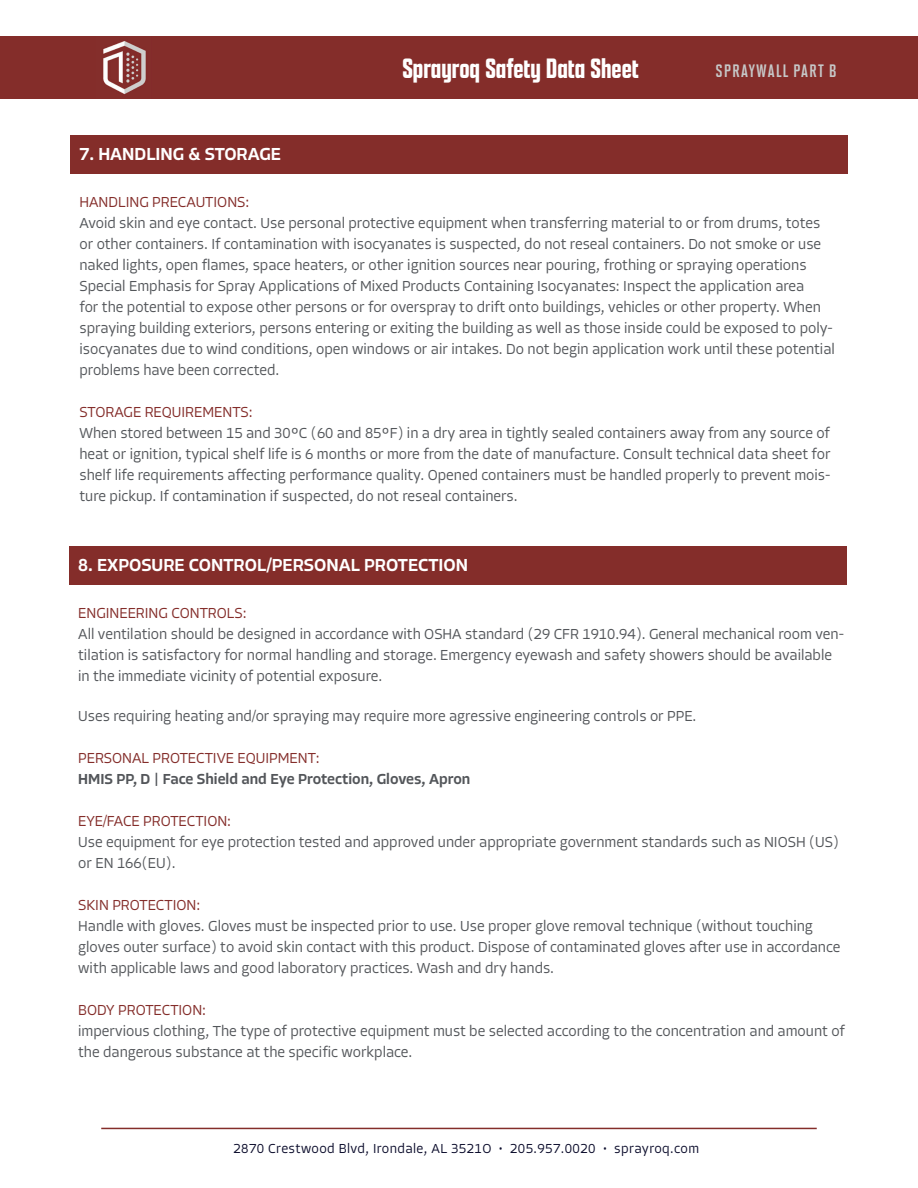
<style>
.page{position:relative;width:918px;height:1188px;background:#fff}
.page>*{position:absolute;margin:0;border:0;box-sizing:border-box;transform-origin:0 0}
.t1{font:600 30px "Apotek Comp";color:#fff}
.t2{font:500 18px "Allotrope";color:#fff}
.t3{font:700 18px "Solano Gothic Pro MVB";letter-spacing:.06em;color:#c6c7c7}
.t4{font:300 15px/21px "Allotrope";color:#53565a}
.t5{font:300 15px "Allotrope";color:#842d2a}
.t6{font:500 15px "Allotrope";color:#53565a}
.t7{font:300 13.5px "Allotrope";letter-spacing:.03em;color:#0c0d2c}
</style>
<div class="page">
<hr style="left:101px;top:1128px;width:716px;height:1px;background:#842d2a">
<div style="left:0;top:37px;width:918px;height:62px;background:#842d2a"></div>
<img style="left:103px;top:41px;width:43px;height:53px">
<div style="left:70px;top:135px;width:778px;height:38px;background:#842d2a"></div>
<div style="left:69px;top:546px;width:778px;height:38px;background:#842d2a"></div>
<h1 class="t1" style="left:402px;top:50px;width:238px">Sprayroq Safety Data Sheet</h1>
<p class="t3" style="left:715px;top:59px;width:123px">SPRAYWALL PART B</p>
<p class="t2" style="left:79px;top:142px;width:203px">7. HANDLING &amp; STORAGE</p>
<p class="t5" style="left:79px;top:192px;width:171px">HANDLING PRECAUTIONS:</p>
<p class="t4" style="left:79px;top:212px;width:757px">Avoid skin and eye contact. Use personal protective equipment when transferring material to or from drums, totes or other containers. If contamination with isocyanates is suspected, do not reseal containers. Do not smoke or use naked lights, open flames, space heaters, or other ignition sources near pouring, frothing or spraying operations Special Emphasis for Spray Applications of Mixed Products Containing Isocyanates: Inspect the application area<br>for the potential to expose other persons or for overspray to drift onto buildings, vehicles or other property. When spraying building exteriors, persons entering or exiting the building as well as those inside could be exposed to poly&shy;isocyanates due to wind conditions, open windows or air intakes. Do not begin application work until these potential problems have been corrected.</p>
<p class="t5" style="left:79px;top:402px;width:175px">STORAGE REQUIREMENTS:</p>
<p class="t4" style="left:79px;top:422px;width:753px;text-align:justify">When stored between 15 and 30°C (60 and 85°F) in a dry area in tightly sealed containers away from any source of heat or ignition, typical shelf life is 6 months or more from the date of manufacture. Consult technical data sheet for shelf life requirements affecting performance quality. Opened containers must be handled properly to prevent mois&shy;ture pickup. If contamination if suspected, do not reseal containers.</p>
<p class="t2" style="left:78px;top:553px;width:391px">8. EXPOSURE CONTROL/PERSONAL PROTECTION</p>
<p class="t5" style="left:78px;top:603px;width:170px">ENGINEERING CONTROLS:</p>
<p class="t4" style="left:78px;top:623px;width:767px">All ventilation should be designed in accordance with OSHA standard (29 CFR 1910.94). General mechanical room ven&shy;tilation is satisfactory for normal handling and storage. Emergency eyewash and safety showers should be available in the immediate vicinity of potential exposure.</p>
<p class="t4" style="left:78px;top:705px;width:620px">Uses requiring heating and/or spraying may require more agressive engineering controls or PPE.</p>
<p class="t5" style="left:78px;top:748px;width:243px">PERSONAL PROTECTIVE EQUIPMENT:</p>
<p class="t6" style="left:78px;top:769px;width:394px">HMIS PP, D | Face Shield and Eye Protection, Gloves, Apron</p>
<p class="t5" style="left:78px;top:811px;width:154px">EYE/FACE PROTECTION:</p>
<p class="t4" style="left:78px;top:831px;width:762px">Use equipment for eye protection tested and approved under appropriate government standards such as NIOSH (US) or EN 166(EU).</p>
<p class="t5" style="left:78px;top:895px;width:124px">SKIN PROTECTION:</p>
<p class="t4" style="left:78px;top:915px;width:764px">Handle with gloves. Gloves must be inspected prior to use. Use proper glove removal technique (without touching gloves outer surface) to avoid skin contact with this product. Dispose of contaminated gloves after use in accordance with applicable laws and good laboratory practices. Wash and dry hands.</p>
<p class="t5" style="left:78px;top:1000px;width:129px">BODY PROTECTION:</p>
<p class="t4" style="left:78px;top:1020px;width:768px">impervious clothing, The type of protective equipment must be selected according to the concentration and amount of the dangerous substance at the specific workplace.</p>
<p class="t7" style="left:233px;top:1139px;width:467px">2870 Crestwood Blvd, Irondale, AL 3521O • 205.957.0020 • sprayroq.com</p>
</div>
